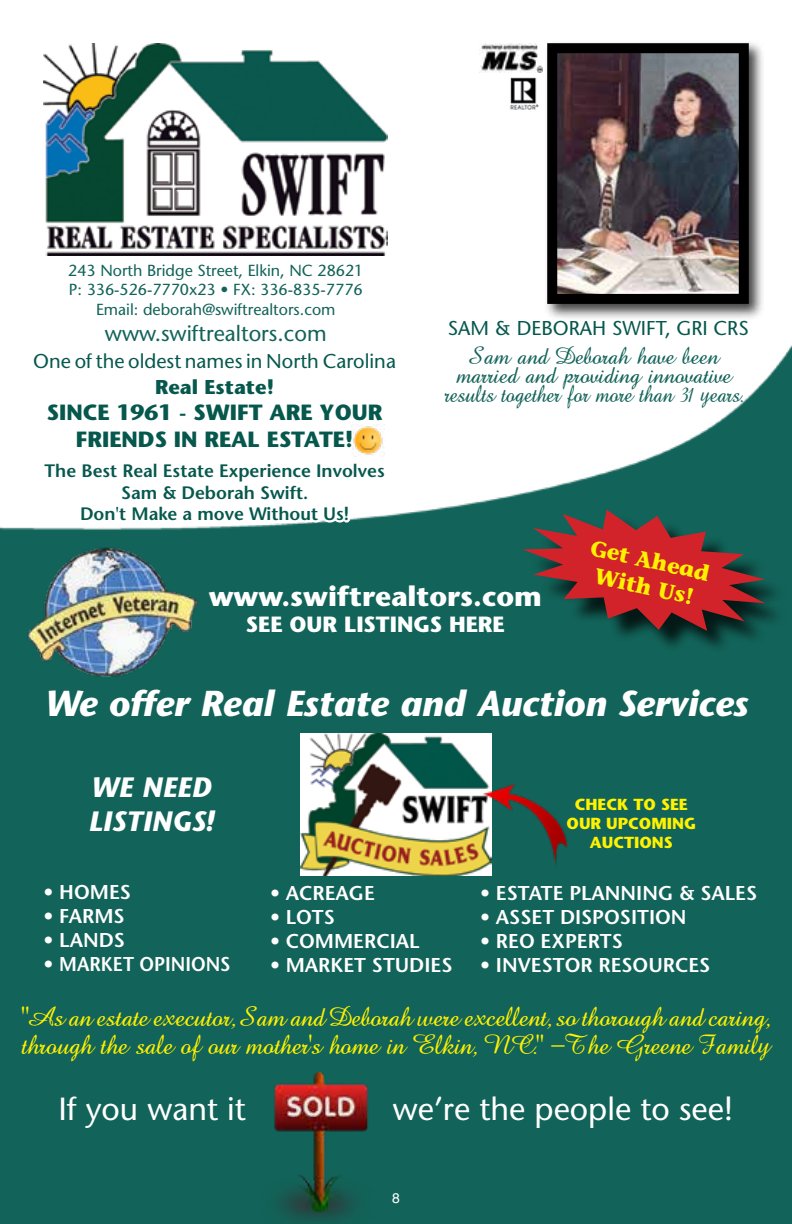
<style>
.page{position:relative;width:792px;height:1224px;background:#fff}
.page>*{position:absolute;margin:0;border:0;box-sizing:border-box;transform-origin:0 0}
.t1{font:italic 700 36px "Stone Sans";color:#fff}
.t2{font:32px "Stone Sans";color:#fff}
.t3{font:700 28px "Stone Sans";color:#fff}
.t4{font:italic 700 28px/33.6px "Stone Sans";color:#fff}
.t5{font:700 22px/26.4px "Stone Sans";color:#06584d;text-align:center}
.t6{font:22px "Stone Sans";color:#126359}
.t7{font:700 22px "Stone Sans";color:#fff}
.t8{font:700 22px/26.4px "Stone Informal";color:#fff200;text-align:center}
.t9{font:600 20px "Stone Sans";color:#fff}
.t10{font:20px "Stone Sans";color:#06584d}
.t11{font:700 20px "Stone Sans";color:#06584d}
.t12{font:18px/28px "Abbeyline";color:#fff200}
.t13{font:600 18px/21.6px "Stone Sans";color:#06584d;text-align:center}
.t14{font:16px/19.2px "Stone Sans";color:#126359;text-align:center}
.t15{font:16px/19.2px "Abbeyline";color:#126359;text-align:center}
.t16{font:700 16px/19.2px "Stone Sans";color:#fff200;text-align:center}
.t17{font:14px "Helvetica";color:#fff}
</style>
<div class="page">
<img style="left:0;top:345px;width:792px;height:879px">
<img style="left:43px;top:43px;width:345px;height:212px">
<div style="left:543px;top:39px;width:223px;height:282px;background:#000;opacity:.75"></div>
<img style="left:558px;top:54px;width:180px;height:239px">
<div style="left:547px;top:43px;width:202px;height:261px;border:10px solid #000"></div>
<div style="left:0;top:938px;width:792px;height:234px;background:#126359"></div>
<img style="left:300px;top:733px;width:192px;height:143px">
<img style="left:260px;top:1073px;width:112px;height:151px">
<img style="left:480px;top:43px;width:62px;height:29px">
<img style="left:510px;top:77px;width:29px;height:32px">
<img style="left:483px;top:783px;width:84px;height:84px">
<img style="left:352px;top:424px;width:32px;height:23px">
<img style="left:25px;top:545px;width:172px;height:132px">
<div style="left:528px;top:514px;width:260px;height:140px;background:#000;opacity:.75"></div>
<svg style="left:523px;top:510px;width:242px;height:121px"></svg>
<svg style="left:41px;top:447px;width:349px;height:107px"></svg>
<p class="t14" style="left:68px;top:261px;width:297px">243 North Bridge Street, Elkin, NC 28621<br>P: 336-526-7770x23 • FX: 336-835-7776<br>Email: deborah@swiftrealtors.com</p>
<p class="t6" style="left:105px;top:320px;width:223px">www.swiftrealtors.com</p>
<p class="t10" style="left:33px;top:348px;width:364px">One of the oldest names in North Carolina</p>
<p class="t11" style="left:155px;top:374px;width:120px">Real Estate!</p>
<p class="t5" style="left:47px;top:399px;width:337px">SINCE 1961 - SWIFT ARE YOUR<br>FRIENDS IN REAL ESTATE!</p>
<p class="t13" style="left:45px;top:460px;width:342px">The Best Real Estate Experience Involves<br>Sam &amp; Deborah Swift.<br>Don't Make a move Without Us!</p>
<p class="t10" style="left:448px;top:316px;width:302px">SAM &amp; DEBORAH SWIFT, GRI CRS</p>
<p class="t15" style="left:445px;top:349px;width:300px">Sam and Deborah have been married and providing innovative results together for more than 31 years.</p>
<h3 class="t3" style="left:209px;top:578px;width:335px">www.swiftrealtors.com</h3>
<p class="t7" style="left:246px;top:611px;width:260px">SEE OUR LISTINGS HERE</p>
<p class="t8" style="left:593px;top:534px;width:123px;rotate:12deg">Get Ahead<br>With Us!</p>
<h1 class="t1" style="left:44px;top:680px;width:705px">We offer Real Estate and Auction Services</h1>
<h3 class="t4" style="left:89px;top:770px;width:127px">WE NEED<br>LISTINGS!</h3>
<p class="t9" style="left:44px;top:880px;width:89px">• HOMES</p>
<p class="t9" style="left:44px;top:904px;width:83px">• FARMS</p>
<p class="t9" style="left:44px;top:928px;width:83px">• LANDS</p>
<p class="t9" style="left:44px;top:952px;width:189px">• MARKET OPINIONS</p>
<p class="t9" style="left:270px;top:881px;width:107px">• ACREAGE</p>
<p class="t9" style="left:270px;top:905px;width:66px">• LOTS</p>
<p class="t9" style="left:270px;top:929px;width:151px">• COMMERCIAL</p>
<p class="t9" style="left:270px;top:953px;width:184px">• MARKET STUDIES</p>
<p class="t16" style="left:567px;top:795px;width:131px">CHECK TO SEE<br>OUR UPCOMING<br>AUCTIONS</p>
<p class="t9" style="left:480px;top:881px;width:278px">• ESTATE PLANNING &amp; SALES</p>
<p class="t9" style="left:480px;top:905px;width:208px">• ASSET DISPOSITION</p>
<p class="t9" style="left:480px;top:929px;width:144px">• REO EXPERTS</p>
<p class="t9" style="left:480px;top:953px;width:232px">• INVESTOR RESOURCES</p>
<p class="t12" style="left:22px;top:1006px;width:750px">“As an estate executor, Sam and Deborah were excellent, so thorough and caring, through the sale of our mother's home in Elkin, NC.” -The Greene Family</p>
<h2 class="t2" style="left:59px;top:1089px;width:189px">If you want it</h2>
<h2 class="t2" style="left:393px;top:1089px;width:342px">we’re the people to see!</h2>
<p class="t17" style="left:392px;top:1188px;width:9px">8</p>
</div>
